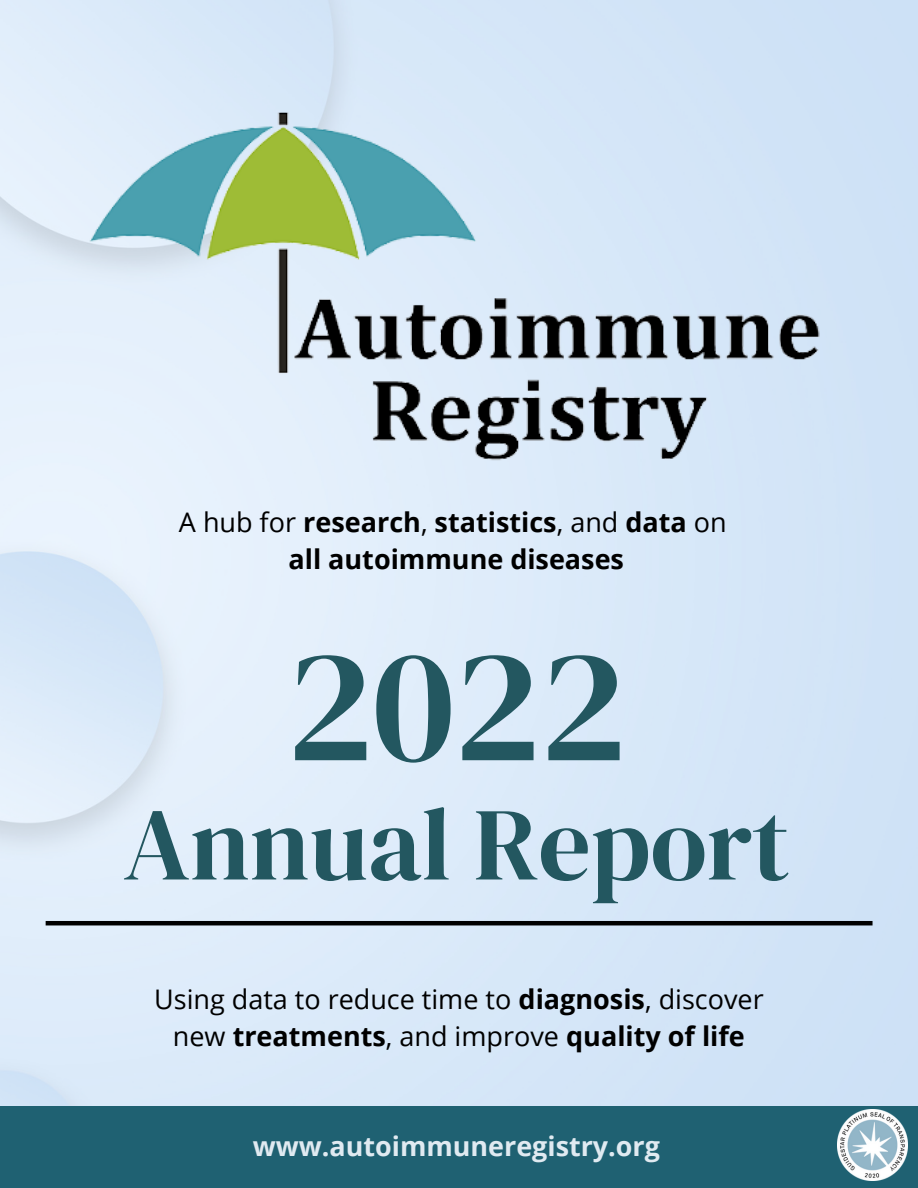
<style>
.page{position:relative;width:918px;height:1188px;background:#fff}
.page>*{position:absolute;margin:0;border:0;box-sizing:border-box;transform-origin:0 0}
.t1{font:161.7px "DM Serif Display";color:#235760}
.t2{font:103.2px "DM Serif Display";color:#235760}
.t3{font:27px/37.2px "Open Sans";color:#000;text-align:center}
.t4{font:700 27px/37.2px "Open Sans";color:#000;text-align:center}
.t5{font:700 26.85px "Open Sans";color:#e0eaf1}
.s1{font-weight:400}
.s2{font-weight:700}
</style>
<div class="page">
<img style="left:0;top:0;width:918px;height:1107px">
<div style="left:0;top:1107px;width:918px;height:81px;background:#1f6172"></div>
<img style="left:0;top:45px;width:918px;height:475px">
<hr style="left:46px;top:921px;width:827px;height:4px;background:#000">
<img style="left:837px;top:1110px;width:71px;height:71px">
<p class="t4" style="left:179px;top:503px;width:549px"><span class="s1">A hub for</span> research<span class="s1">,</span> statistics<span class="s1">, and</span> data <span class="s1">on </span>all autoimmune diseases</p>
<h1 class="t1" style="left:287px;top:593px;width:341px">2022</h1>
<h2 class="t2" style="left:123px;top:773px;width:668px">Annual Report</h2>
<p class="t3" style="left:154px;top:980px;width:611px">Using data to reduce time to <span class="s2">diagnosis</span>, discover new <span class="s2">treatments</span>, and improve <span class="s2">quality of life</span></p>
<p class="t5" style="left:253px;top:1127px;width:409px">www.autoimmuneregistry.org</p>
</div>
